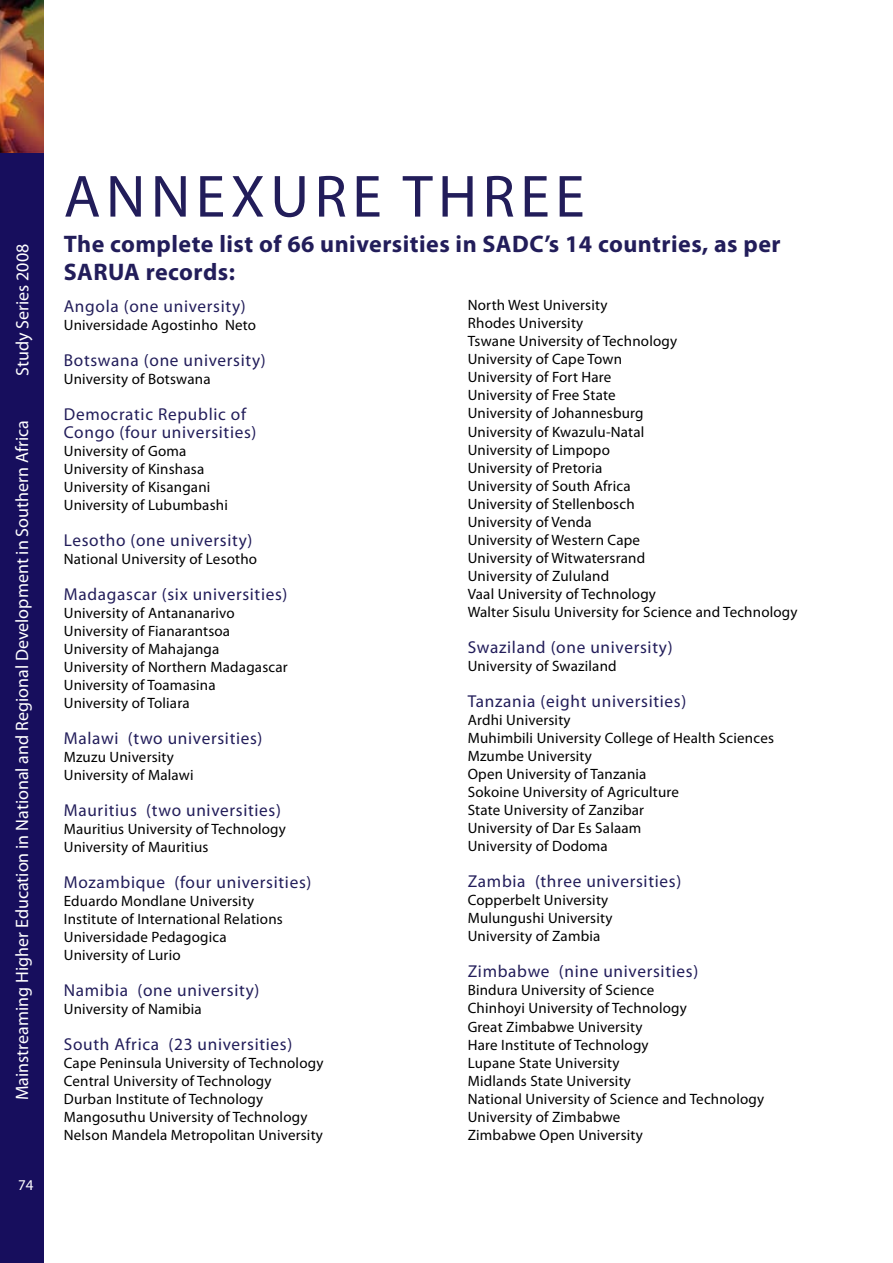
<style>
.page{position:relative;width:893px;height:1263px;background:#fff}
.page>*{position:absolute;margin:0;border:0;box-sizing:border-box;transform-origin:0 0}
.t1{font:60px "Myriad Pro";letter-spacing:.09em;color:#221d5a}
.t2{font:700 24px/28.8px "Myriad Pro";letter-spacing:.02em;color:#221d5a}
.t3{font:18px "Myriad Pro";color:#fff}
.t4{font:17.25px/18px "Myriad Pro";letter-spacing:.04em;color:#221d5a}
.t5{font:15px/18px "Myriad Pro";letter-spacing:.015em;color:#000}
.t6{font:15px "Myriad Pro";color:#fff}
</style>
<div class="page">
<div style="left:0;top:0;width:43px;height:1263px;background:#170e5d"></div>
<img style="left:0;top:0;width:43px;height:153px">
<p class="t3" style="left:11px;top:376px;width:134px;rotate:-90deg">Study Series 2008</p>
<p class="t3" style="left:11px;top:1100px;width:682px;rotate:-90deg">Mainstreaming Higher Education in National and Regional Development in Southern Africa</p>
<p class="t6" style="left:18px;top:1176px;width:17px">74</p>
<h1 class="t1" style="left:64px;top:159px;width:522px">ANNEXURE THREE</h1>
<h2 class="t2" style="left:64px;top:228px;width:718px">The complete list of 66 universities in SADC’s 14 countries, as per<br>SARUA records:</h2>
<p class="t4" style="left:64px;top:297px;width:183px">Angola (one university)</p>
<p class="t5" style="left:64px;top:316px;width:194px">Universidade Agostinho Neto</p>
<p class="t4" style="left:64px;top:351px;width:203px">Botswana (one university)</p>
<p class="t5" style="left:64px;top:370px;width:148px">University of Botswana</p>
<p class="t4" style="left:64px;top:405px;width:194px">Democratic Republic of<br>Congo (four universities)</p>
<p class="t5" style="left:64px;top:442px;width:166px">University of Goma<br>University of Kinshasa<br>University of Kisangani<br>University of Lubumbashi</p>
<p class="t4" style="left:64px;top:531px;width:190px">Lesotho (one university)</p>
<p class="t5" style="left:64px;top:550px;width:195px">National University of Lesotho</p>
<p class="t4" style="left:64px;top:585px;width:225px">Madagascar (six universities)</p>
<p class="t5" style="left:64px;top:604px;width:225px">University of Antananarivo<br>University of Fianarantsoa<br>University of Mahajanga<br>University of Northern Madagascar<br>University of Toamasina<br>University of Toliara</p>
<p class="t4" style="left:64px;top:729px;width:200px">Malawi (two universities)</p>
<p class="t5" style="left:64px;top:747px;width:131px">Mzuzu University<br>University of Malawi</p>
<p class="t4" style="left:64px;top:801px;width:219px">Mauritius (two universities)</p>
<p class="t5" style="left:64px;top:819px;width:224px">Mauritius University of Technology<br>University of Mauritius</p>
<p class="t4" style="left:64px;top:873px;width:249px">Mozambique (four universities)</p>
<p class="t5" style="left:64px;top:891px;width:221px">Eduardo Mondlane University<br>Institute of International Relations<br>Universidade Pedagogica<br>University of Lurio</p>
<p class="t4" style="left:64px;top:981px;width:197px">Namibia (one university)</p>
<p class="t5" style="left:64px;top:999px;width:139px">University of Namibia</p>
<p class="t4" style="left:64px;top:1035px;width:230px">South Africa (23 universities)</p>
<p class="t5" style="left:64px;top:1053px;width:261px">Cape Peninsula University of Technology Central University of Technology Durban Institute of Technology Mangosuthu University of Technology Nelson Mandela Metropolitan University</p>
<p class="t5" style="left:468px;top:296px;width:331px">North West University<br>Rhodes University<br>Tswane University of Technology<br>University of Cape Town<br>University of Fort Hare<br>University of Free State<br>University of Johannesburg<br>University of Kwazulu-Natal<br>University of Limpopo<br>University of Pretoria<br>University of South Africa<br>University of Stellenbosch<br>University of Venda<br>University of Western Cape<br>University of Witwatersrand<br>University of Zululand<br>Vaal University of Technology<br>Walter Sisulu University for Science and Technology</p>
<p class="t4" style="left:468px;top:638px;width:206px">Swaziland (one university)</p>
<p class="t5" style="left:468px;top:657px;width:150px">University of Swaziland</p>
<p class="t4" style="left:468px;top:692px;width:220px">Tanzania (eight universities)</p>
<p class="t5" style="left:468px;top:711px;width:308px">Ardhi University<br>Muhimbili University College of Health Sciences<br>Mzumbe University<br>Open University of Tanzania<br>Sokoine University of Agriculture<br>State University of Zanzibar<br>University of Dar Es Salaam<br>University of Dodoma</p>
<p class="t4" style="left:468px;top:872px;width:215px">Zambia (three universities)</p>
<p class="t5" style="left:468px;top:891px;width:146px">Copperbelt University<br>Mulungushi University<br>University of Zambia</p>
<p class="t4" style="left:468px;top:962px;width:232px">Zimbabwe (nine universities)</p>
<p class="t5" style="left:468px;top:981px;width:298px">Bindura University of Science<br>Chinhoyi University of Technology<br>Great Zimbabwe University<br>Hare Institute of Technology<br>Lupane State University<br>Midlands State University<br>National University of Science and Technology<br>University of Zimbabwe<br>Zimbabwe Open University</p>
</div>
